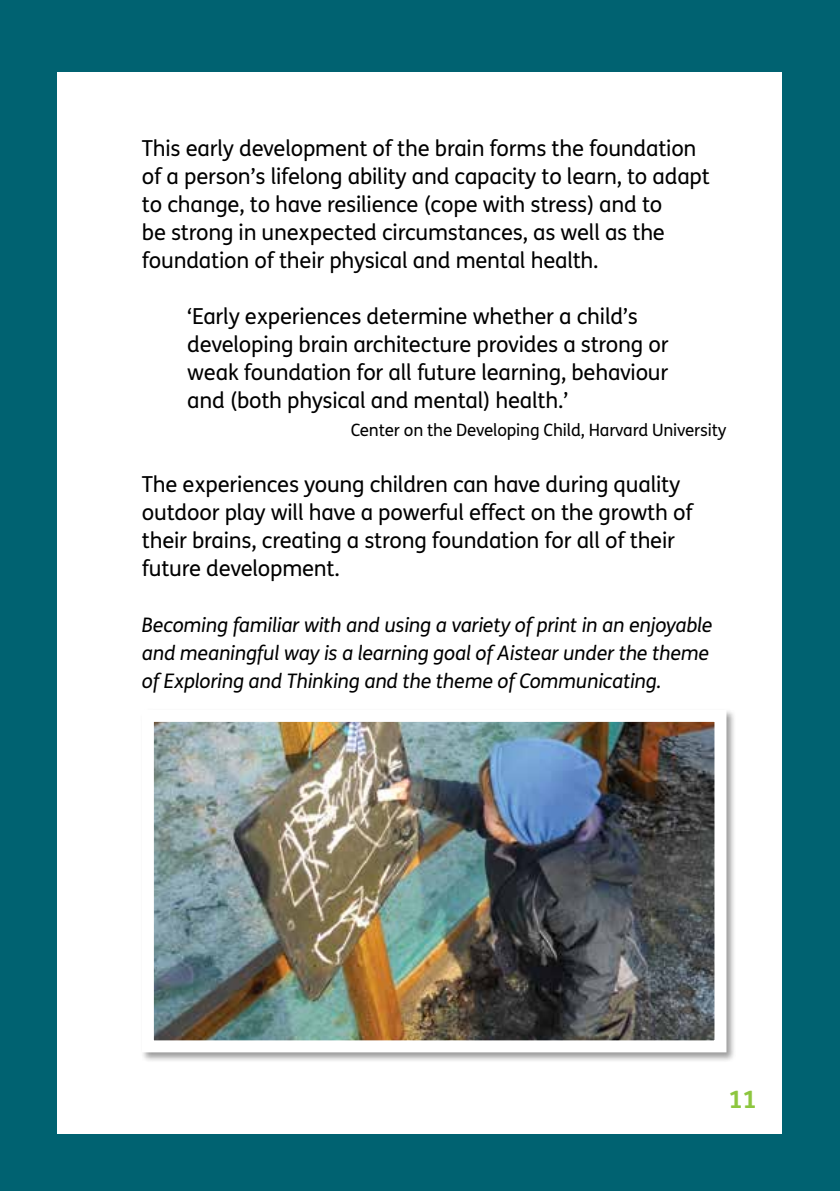
<style>
.page{position:relative;width:840px;height:1191px;background:#fff}
.page>*{position:absolute;margin:0;border:0;box-sizing:border-box;transform-origin:0 0}
.t1{font:700 24px "FS Me";color:#8dc63f}
.t2{font:22px/28px "FS Me";letter-spacing:-.01em;color:#000}
.t3{font:italic 20px/28px "FS Me";letter-spacing:-.01em;color:#000}
.t4{font:17px "FS Me";letter-spacing:-.01em;color:#000}
</style>
<div class="page">
<div style="left:0;top:0;width:839px;height:1191px;background:#006271"></div>
<div style="left:58px;top:72px;width:723px;height:1061px;background:#fff"></div>
<div style="left:139px;top:707px;width:597px;height:355px;background:#000;opacity:.4"></div>
<img style="left:155px;top:723px;width:558px;height:316px">
<div style="left:142px;top:710px;width:584px;height:342px;border:12px solid #fff"></div>
<p class="t2" style="left:142px;top:134px;width:569px">This early development of the brain forms the foundation of a person’s lifelong ability and capacity to learn, to adapt to change, to have resilience (cope with stress) and to<br>be strong in unexpected circumstances, as well as the foundation of their physical and mental health.</p>
<p class="t2" style="left:187px;top:302px;width:482px">‘Early experiences determine whether a child’s developing brain architecture provides a strong or weak foundation for all future learning, behaviour and (both physical and mental) health.’</p>
<p class="t4" style="left:350px;top:418px;width:377px">Center on the Developing Child, Harvard University</p>
<p class="t2" style="left:142px;top:470px;width:552px">The experiences young children can have during quality outdoor play will have a powerful effect on the growth of their brains, creating a strong foundation for all of their future development.</p>
<p class="t3" style="left:142px;top:610px;width:572px">Becoming familiar with and using a variety of print in an enjoyable and meaningful way is a learning goal of Aistear under the theme of Exploring and Thinking and the theme of Communicating.</p>
<p class="t1" style="left:728px;top:1081px;width:30px">11</p>
</div>
